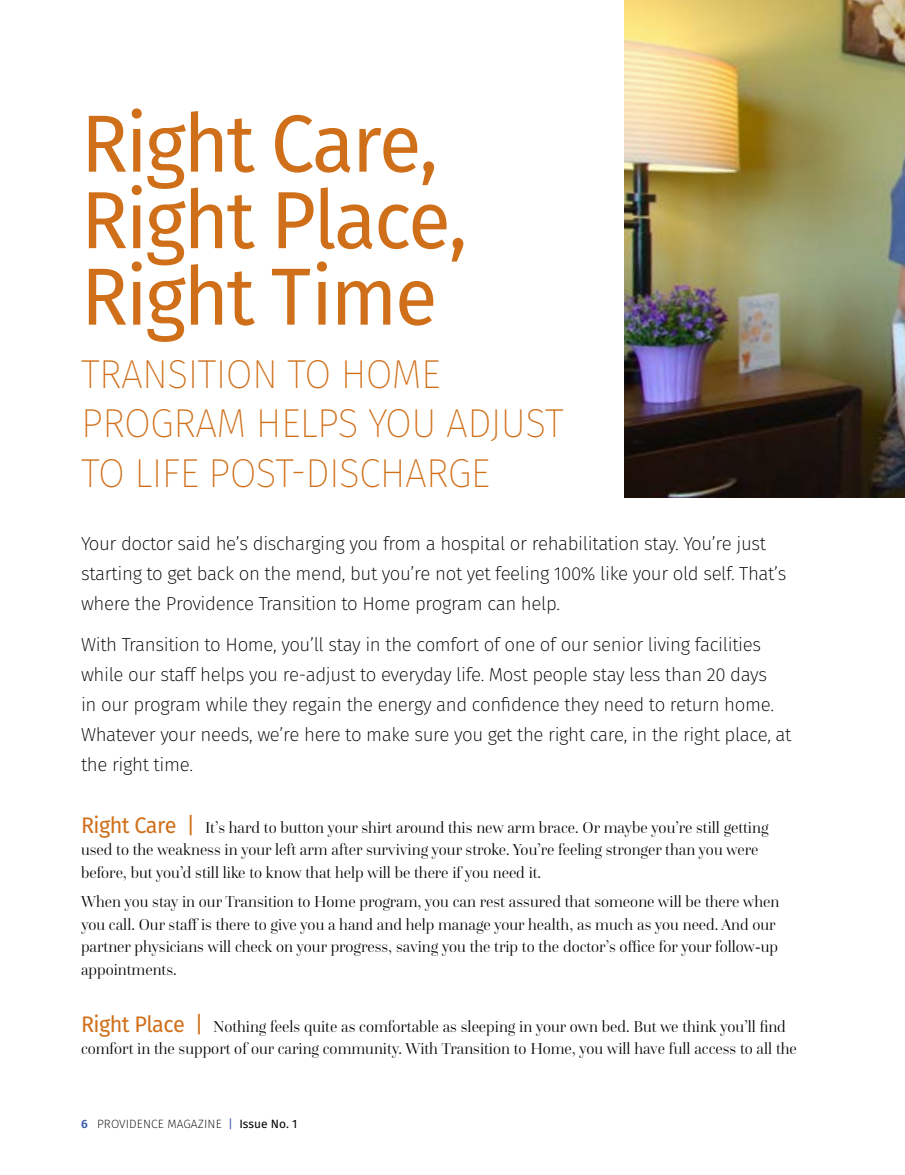
<style>
.page{position:relative;width:905px;height:1175px;background:#fff}
.page>*{position:absolute;margin:0;border:0;box-sizing:border-box;transform-origin:0 0}
.t1{font:81px/76.5px "Fira Sans";color:#d06f1a;scale:.96 1}
.t2{font:200 40.5px/49.5px "Fira Sans";letter-spacing:-.015em;color:#d06f1a;scale:.96 1}
.t3{font:200 18.75px/30px "Fira Sans";letter-spacing:-.02em;color:#000}
.t4{font:300 16.5px/22.5px "Questa Grande";color:#000}
.t5{font:200 12px "Fira Sans";letter-spacing:.01em;color:#000}
.s1{font-family:"Fira Sans";font-weight:400;font-size:22.5px;color:#d06f1a}
.s2{font-weight:600;color:#3d5dab}
.s3{font-weight:400;color:#3d5dab}
.s4{font-weight:400}
</style>
<div class="page">
<img style="left:624px;top:0;width:280px;height:497px">
<h1 class="t1" style="left:81px;top:103px;width:404px">Right Care,<br>Right Place,<br>Right Time</h1>
<h2 class="t2" style="left:81px;top:349px;width:503px">TRANSITION TO HOME<br>PROGRAM H ELPS YOU ADJUST<br>TO LIFE POST-DISCHARGE</h2>
<p class="t3" style="left:81px;top:528px;width:707px">Your doctor said he’s discharging you from a hospital or rehabilitation stay. You’re just starting to get back on the mend, but you’re not yet feeling 100% like your old self. That’s where the Providence Transition to Home program can help.</p>
<p class="t3" style="left:81px;top:629px;width:712px">With Transition to Home, you’ll stay in the comfort of one of our senior living facilities while our staff helps you re-adjust to everyday life. Most people stay less than 20 days<br>in our program while they regain the energy and confidence they need to return home.<br>Whatever your needs, we’re here to make sure you get the right care, in the right place, at the right time.</p>
<p class="t4" style="left:81px;top:816px;width:689px"><span class="s1">Right Care |</span> It’s hard to button your shirt around this new arm brace. Or maybe you’re still getting used to the weakness in your left arm after surviving your stroke. You’re feeling stronger than you were before, but you’d still like to know that help will be there if you need it.</p>
<p class="t4" style="left:81px;top:890px;width:699px">When you stay in our Transition to Home program, you can rest assured that someone will be there when you call. Our staff is there to give you a hand and help manage your health, as much as you need. And our partner physicians will check on your progress, saving you the trip to the doctor’s office for your follow-up appointments.</p>
<p class="t4" style="left:81px;top:1015px;width:717px"><span class="s1">Right Place |</span> Nothing feels quite as comfortable as sleeping in your own bed. But we think you’ll find comfort in the support of our caring community. With Transition to Home, you will have full access to all the</p>
<p class="t5" style="left:81px;top:1115px;width:218px"><span class="s2">6</span> Provid en ce Magazin e <span class="s3">|</span> <span class="s4">Issue No. 1</span></p>
</div>
